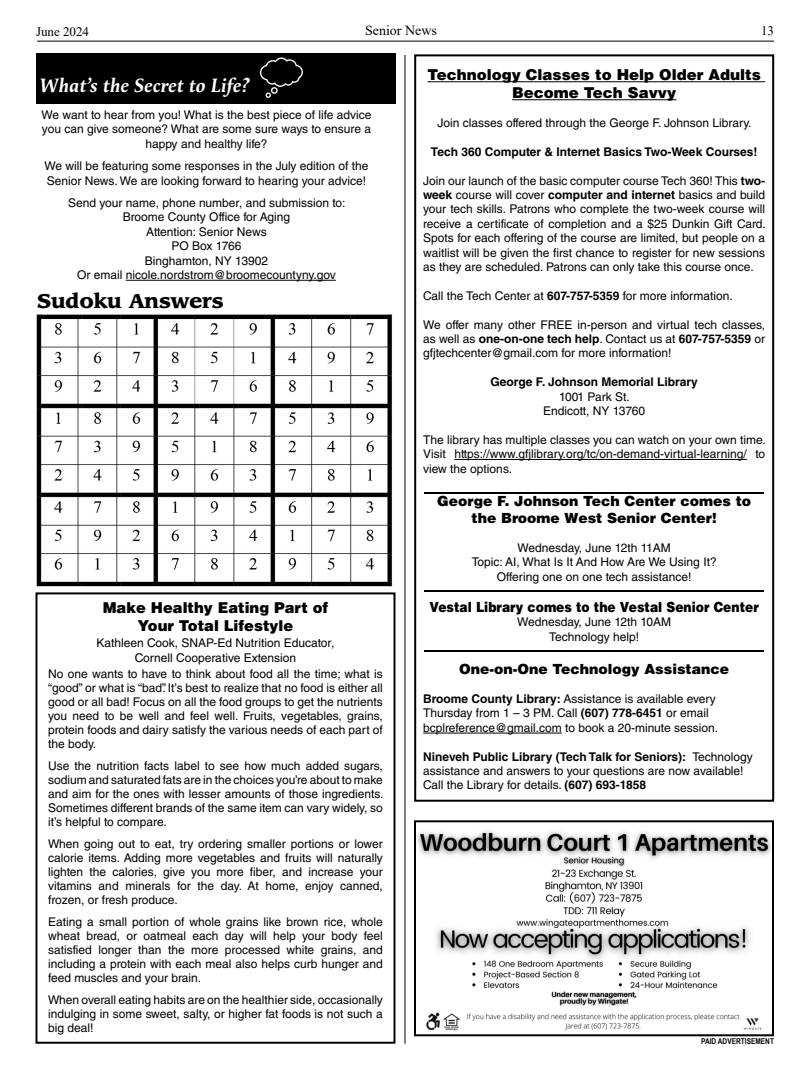
<style>
.page{position:relative;width:810px;height:1080px;background:#fff}
.page>*{position:absolute;margin:0;border:0;box-sizing:border-box;transform-origin:0 0}
.t1{font:italic 700 20px "Apolline Std";color:#fff}
.t2{font:900 19.6px "Leawood Std";color:#000}
.t3{font:900 15px/18px "Helvetica LT Std";color:#000;text-align:center}
.t4{font:900 14px/16.8px "Helvetica LT Std";color:#000;text-align:center}
.t5{font:900 14px "Helvetica LT Std";color:#000;scale:.88 1}
.t6{font:14px "Times New Roman";color:#000}
.t7{font:13px "Times New Roman";color:#000}
.t8{font:12px/14.4px "Helvetica LT Std";color:#000;text-align:justify}
.t9{font:700 12px "Helvetica LT Std";color:#000}
.t10{font:700 8px "Arial Narrow";color:#000}
.s1{font-weight:700}
</style>
<div class="page">
<img style="left:37px;top:314px;width:356px;height:273px">
<hr style="left:405px;top:55px;width:1px;height:989px;background:#000">
<hr style="left:428px;top:81px;width:337px;height:1px;background:#000">
<hr style="left:512px;top:99px;width:164px;height:1px;background:#000">
<hr style="left:454px;top:459px;width:293px;height:1px;background:#000">
<hr style="left:423px;top:733px;width:139px;height:1px;background:#000">
<div style="left:414px;top:54px;width:360px;height:748px;border:2px solid #000"></div>
<hr style="left:425px;top:492px;width:339px;height:1px;background:#000">
<hr style="left:425px;top:590px;width:339px;height:1px;background:#000">
<hr style="left:425px;top:651px;width:339px;height:1px;background:#000">
<div style="left:36px;top:592px;width:360px;height:452px;border:2px solid #000"></div>
<img style="left:417px;top:831px;width:354px;height:200px">
<div style="left:414px;top:820px;width:360px;height:216px;border:2px solid #000"></div>
<div style="left:36px;top:53px;width:360px;height:51px;background:#000"></div>
<svg style="left:260px;top:58px;width:43px;height:40px"></svg>
<hr style="left:126px;top:280px;width:210px;height:1px;background:#000">
<hr style="left:37px;top:41px;width:737px;height:1px;background:#000">
<p class="t7" style="left:36px;top:23px;width:55px">June 2024</p>
<p class="t6" style="left:365px;top:20px;width:73px">Senior News</p>
<p class="t7" style="left:761px;top:21px;width:14px">13</p>
<h1 class="t1" style="left:40px;top:73px;width:211px">What’s the Secret to Life?</h1>
<p class="t8" style="left:42px;top:108px;width:331px;text-align:center">We want to hear from you! What is the best piece of life advice you can give someone? What are some sure ways to ensure a happy and healthy life?</p>
<p class="t8" style="left:44px;top:159px;width:326px">We will be featuring some responses in the July edition of the<br>Senior News. We are looking forward to hearing your advice!</p>
<p class="t8" style="left:68px;top:196px;width:279px;text-align:center">Send your name, phone number, and submission to:<br>Broome County Office for Aging<br>Attention: Senior News<br>PO Box 1766<br>Binghamton, NY 13902<br>Or email nicole.nordstrom@broomecountyny.gov</p>
<h2 class="t2" style="left:37px;top:289px;width:188px">Sudoku Answers</h2>
<p class="t3" style="left:103px;top:599px;width:227px">Make Healthy Eating Part of<br>Your Total Lifestyle</p>
<p class="t8" style="left:97px;top:636px;width:239px;text-align:center">Kathleen Cook, SNAP-Ed Nutrition Educator,<br>Cornell Cooperative Extension</p>
<p class="t8" style="left:48px;top:667px;width:336px;line-height:14px">No one wants to have to think about food all the time; what is “good” or what is “bad”. It’s best to realize that no food is either all good or all bad! Focus on all the food groups to get the nutrients you need to be well and feel well. Fruits, vegetables, grains, protein foods and dairy satisfy the various needs of each part of the body.</p>
<p class="t8" style="left:48px;top:759px;width:337px;line-height:14px">Use the nutrition facts label to see how much added sugars, sodium and saturated fats are in the choices you’re about to make and aim for the ones with lesser amounts of those ingredients.<br>Sometimes different brands of the same item can vary widely, so it’s helpful to compare.</p>
<p class="t8" style="left:48px;top:837px;width:336px;line-height:14px">When going out to eat, try ordering smaller portions or lower calorie items. Adding more vegetables and fruits will naturally lighten the calories, give you more fiber, and increase your vitamins and minerals for the day. At home, enjoy canned, frozen, or fresh produce.</p>
<p class="t8" style="left:48px;top:915px;width:336px;line-height:14px">Eating a small portion of whole grains like brown rice, whole wheat bread, or oatmeal each day will help your body feel satisfied longer than the more processed white grains, and including a protein with each meal also helps curb hunger and feed muscles and your brain.</p>
<p class="t8" style="left:48px;top:993px;width:336px;line-height:14px">When overall eating habits are on the healthier side, occasionally indulging in some sweet, salty, or higher fat foods is not such a big deal!</p>
<p class="t3" style="left:428px;top:66px;width:335px">Technology Classes to Help Older Adults<br>Become Tech Savvy</p>
<p class="t8" style="left:437px;top:116px;width:316px">Join classes offered through the George F. Johnson Library.</p>
<p class="t9" style="left:431px;top:144px;width:328px">Tech 360 Computer &amp; Internet Basics Two-Week Courses!</p>
<p class="t8" style="left:423px;top:173px;width:344px">Join our launch of the basic computer course Tech 360! This <span class="s1">two&shy;week</span> course will cover <span class="s1">computer and internet</span> basics and build your tech skills. Patrons who complete the two-week course will receive a certificate of completion and a $25 Dunkin Gift Card.<br>Spots for each offering of the course are limited, but people on a waitlist will be given the first chance to register for new sessions as they are scheduled. Patrons can only take this course once.</p>
<p class="t8" style="left:423px;top:288px;width:311px">Call the Tech Center at <span class="s1">607-757-5359</span> for more information.</p>
<p class="t8" style="left:423px;top:317px;width:344px">We offer many other FREE in-person and virtual tech classes, as well as <span class="s1">one-on-one tech help</span>. Contact us at <span class="s1">607-757-5359</span> or gfjtechcenter@gmail.com for more information!</p>
<p class="t9" style="left:491px;top:375px;width:209px">George F. Johnson Memorial Library</p>
<p class="t8" style="left:543px;top:389px;width:103px;text-align:center">1001 Park St.<br>Endicott, NY 13760</p>
<p class="t8" style="left:423px;top:432px;width:344px">The library has multiple classes you can watch on your own time.<br>Visit https://www.gfjlibrary.org/tc/on-demand-virtual-learning/ to view the options.</p>
<p class="t4" style="left:437px;top:493px;width:316px">George F. Johnson Tech Center comes to the Broome West Senior Center!</p>
<p class="t8" style="left:472px;top:540px;width:246px;text-align:center">Wednesday, June 12th 11AM<br>Topic: AI, What Is It And How Are We Using It?<br>Offering one on one tech assistance!</p>
<p class="t5" style="left:429px;top:598px;width:376px">Vestal Library comes to the Vestal Senior Center</p>
<p class="t8" style="left:517px;top:615px;width:156px;text-align:center">Wednesday, June 12th 10AM<br>Technology help!</p>
<p class="t4" style="left:459px;top:661px;width:271px">One-on-One Technology Assistance</p>
<p class="t8" style="left:423px;top:692px;width:296px;text-align:left"><span class="s1">Broome County Library:</span> Assistance is available every<br>Thursday from 1 – 3 PM. Call <span class="s1">(607) 778-6451</span> or email bcplreference@gmail.com to book a 20-minute session.</p>
<p class="t8" style="left:423px;top:749px;width:331px;text-align:left"><span class="s1">Nineveh Public Library (Tech Talk for Seniors):</span> Technology assistance and answers to your questions are now available!<br>Call the Library for details. <span class="s1">(607) 693-1858</span></p>
<p class="t10" style="left:701px;top:1035px;width:74px">PAID ADVERTISEMENT</p>
</div>
